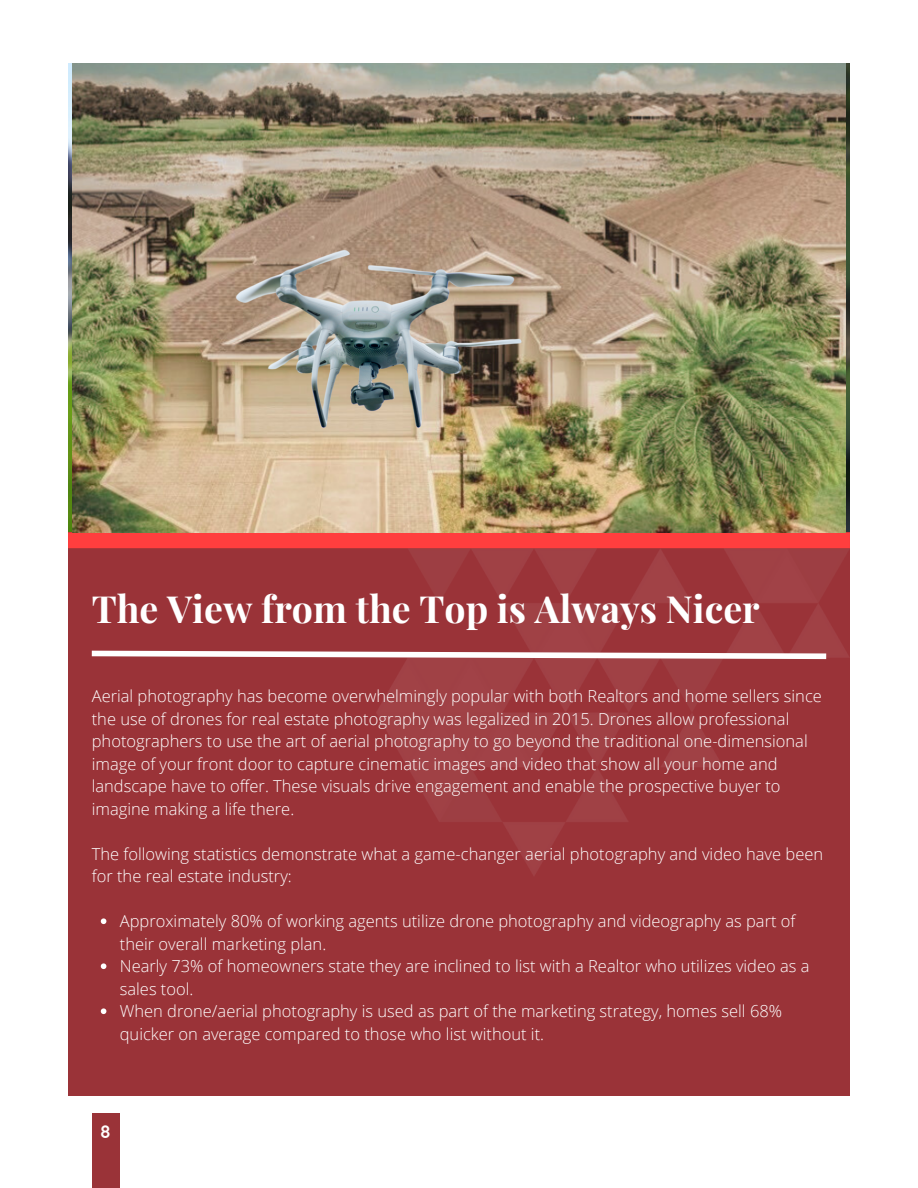
<style>
.page{position:relative;width:918px;height:1188px;background:#fff}
.page>*{position:absolute;margin:0;border:0;box-sizing:border-box;transform-origin:0 0}
.t1{font:700 37.5px "Playfair Display";color:#fff}
.t2{font:700 18px "Quicksand";color:#fff}
.t3{font:300 16.5px/22.5px "Open Sans";color:#fff}
</style>
<div class="page">
<div style="left:68px;top:532px;width:782px;height:564px;background:#9a3338"></div>
<img style="left:376px;top:548px;width:474px;height:327px">
<svg style="left:91px;top:648px;width:741px;height:14px"></svg>
<div style="left:68px;top:532px;width:782px;height:16px;background:#ff3e3e"></div>
<div style="left:92px;top:1114px;width:27px;height:74px;background:#9a3338"></div>
<img style="left:73px;top:63px;width:773px;height:469px">
<svg style="left:101px;top:918px;width:5px;height:6px"></svg>
<svg style="left:101px;top:963px;width:5px;height:6px"></svg>
<svg style="left:101px;top:1008px;width:5px;height:6px"></svg>
<h1 class="t1" style="left:92px;top:582px;width:669px">The View from the Top is Always Nicer</h1>
<p class="t3" style="left:92px;top:685px;width:732px">Aerial photography has become overwhelmingly popular with both Realtors and home sellers since the use of drones for real estate photography was legalized in 2015. Drones allow professional photographers to use the art of aerial photography to go beyond the traditional one-dimensional image of your front door to capture cinematic images and video that show all your home and landscape have to offer. These visuals drive engagement and enable the prospective buyer to imagine making a life there.</p>
<p class="t3" style="left:92px;top:842px;width:733px">The following statistics demonstrate what a game-changer aerial photography and video have been for the real estate industry:</p>
<p class="t3" style="left:120px;top:910px;width:691px">Approximately 80% of working agents utilize drone photography and videography as part of their overall marketing plan.<br>Nearly 73% of homeowners state they are inclined to list with a Realtor who utilizes video as a sales tool.<br>When drone/aerial photography is used as part of the marketing strategy, homes sell 68% quicker on average compared to those who list without it.</p>
<p class="t2" style="left:100px;top:1120px;width:12px">8</p>
</div>
